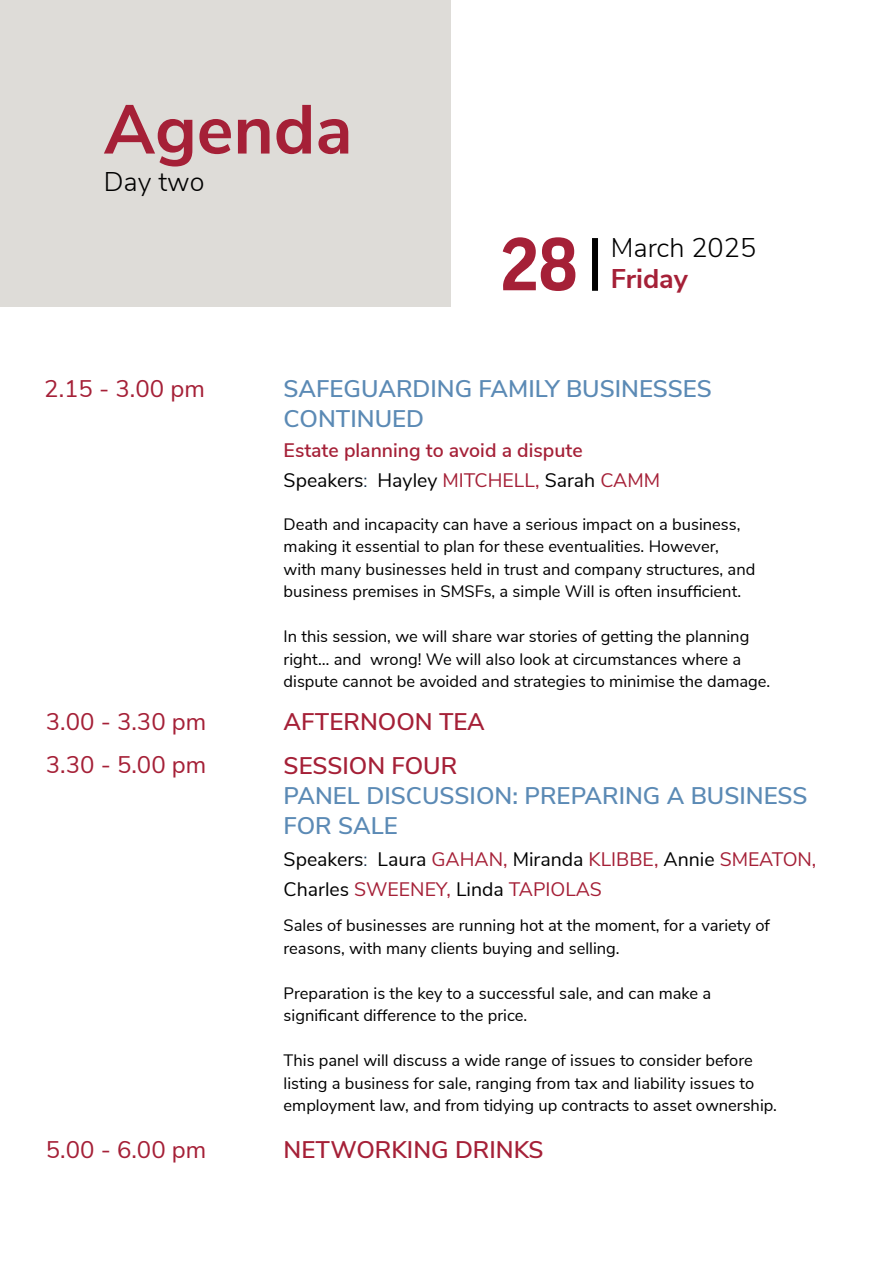
<style>
.page{position:relative;width:893px;height:1263px;background:#fff}
.page>*{position:absolute;margin:0;border:0;box-sizing:border-box;transform-origin:0 0}
.t1{font:700 72px "Good Pro";color:#a52037}
.t2{font:700 69px "Nunito Sans";color:#a52037}
.t3{font:300 27px "Nunito Sans";color:#000}
.t4{font:700 27px "Nunito Sans";color:#a52037}
.t5{font:600 24px/30px "Nunito Sans";color:#5b8ab5}
.t6{font:24px "Nunito Sans";color:#a52037}
.t7{font:600 24px/44.2px "Nunito Sans";color:#a52037}
.t8{font:19.5px/30px "Nunito Sans";color:#000}
.t9{font:600 19.5px "Nunito Sans";color:#a52037}
.t10{font:16.5px/22.5px "Nunito Sans";color:#000}
.s1{font-family:"Good Pro";font-weight:300;color:#0c2845}
.s2{color:#a52037}
</style>
<div class="page">
<div style="left:0;top:0;width:451px;height:306px;background:#dedcd8"></div>
<div style="left:592px;top:238px;width:6px;height:53px;background:#000"></div>
<h2 class="t2" style="left:104px;top:79px;width:250px">Agenda</h2>
<h3 class="t3" style="left:104px;top:162px;width:102px">Day two</h3>
<h3 class="t6" style="left:44px;top:371px;width:162px">2.15 - 3.00 pm</h3>
<h1 class="t1" style="left:500px;top:224px;width:79px">28</h1>
<h3 class="t3" style="left:611px;top:228px;width:147px">March 2025</h3>
<h3 class="t4" style="left:611px;top:258px;width:79px">Friday</h3>
<h3 class="t5" style="left:284px;top:372px;width:430px">SAFEGUARDING FAMILY BUSINESSES<br>CONTINUED</h3>
<p class="t9" style="left:284px;top:436px;width:301px">Estate planning to avoid a dispute</p>
<p class="t8" style="left:284px;top:464px;width:378px">Speakers<span class="s1">:</span> Hayley <span class="s2">MITCHELL,</span> Sarah <span class="s2">CAMM</span></p>
<p class="t10" style="left:284px;top:511px;width:473px">Death and incapacity can have a serious impact on a business, making it essential to plan for these eventualities. However, with many businesses held in trust and company structures, and business premises in SMSFs, a simple Will is often insufficient.</p>
<p class="t10" style="left:284px;top:624px;width:488px">In this session, we will share war stories of getting the planning right… and wrong! We will also look at circumstances where a dispute cannot be avoided and strategies to minimise the damage.</p>
<h3 class="t6" style="left:46px;top:704px;width:162px">3.00 - 3.30 pm</h3>
<h3 class="t7" style="left:284px;top:698px;width:203px">AFTERNOON TEA<br>SESSION FOUR</h3>
<h3 class="t5" style="left:284px;top:779px;width:525px">PANEL DISCUSSION: PREPARING A BUSINESS<br>FOR SALE</h3>
<h3 class="t6" style="left:46px;top:747px;width:162px">3.30 - 5.00 pm</h3>
<p class="t8" style="left:284px;top:843px;width:534px">Speakers<span class="s1">:</span> Laura <span class="s2">GAHAN,</span> Miranda <span class="s2">KLIBBE,</span> Annie <span class="s2">SMEATON,<br></span>Charles <span class="s2">SWEENEY,</span> Linda <span class="s2">TAPIOLAS</span></p>
<p class="t10" style="left:284px;top:913px;width:488px">Sales of businesses are running hot at the moment, for a variety of reasons, with many clients buying and selling.</p>
<p class="t10" style="left:284px;top:980px;width:429px">Preparation is the key to a successful sale, and can make a significant difference to the price.</p>
<p class="t10" style="left:284px;top:1048px;width:495px">This panel will discuss a wide range of issues to consider before listing a business for sale, ranging from tax and liability issues to employment law, and from tidying up contracts to asset ownership.</p>
<h3 class="t6" style="left:46px;top:1132px;width:162px">5.00 - 6.00 pm</h3>
<h3 class="t7" style="left:284px;top:1126px;width:261px">NETWORKING DRINKS</h3>
</div>
